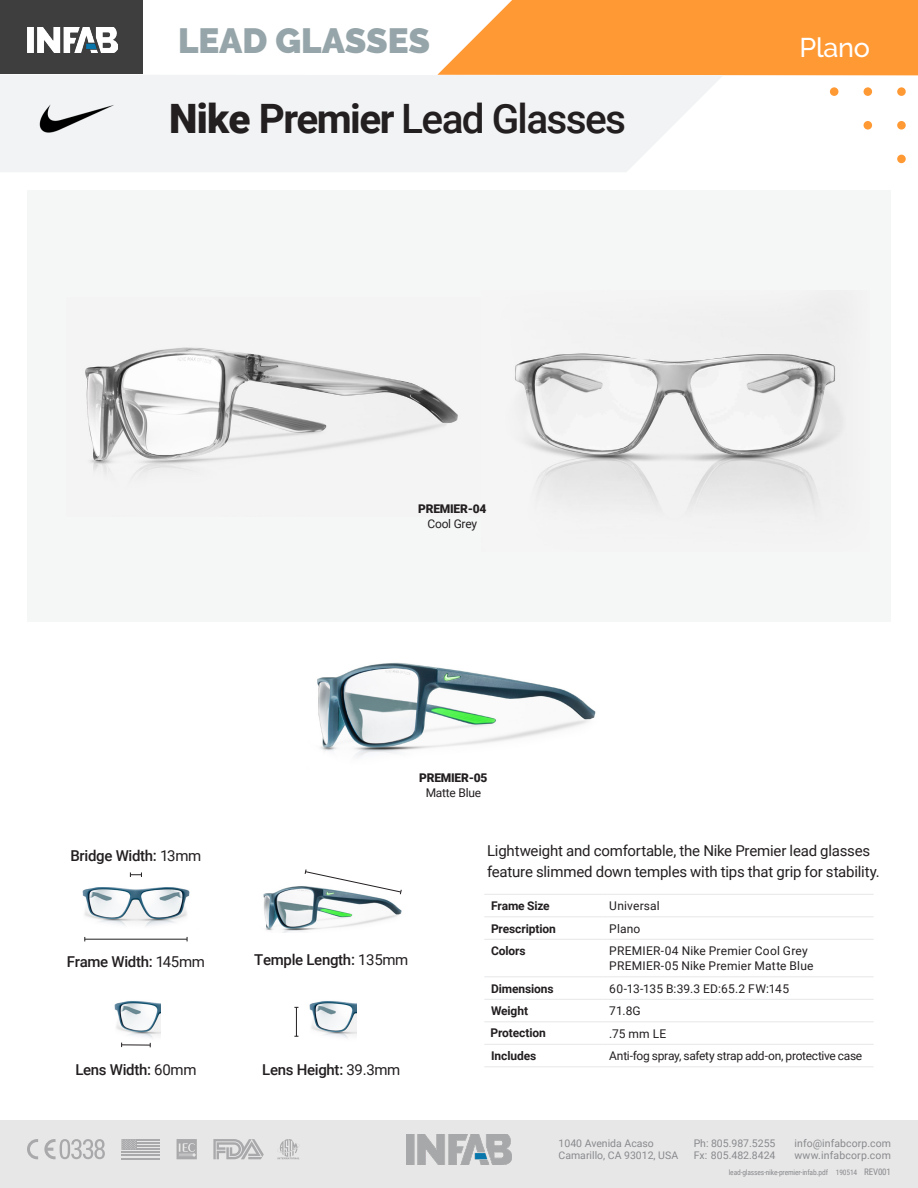
<style>
.page{position:relative;width:918px;height:1188px;background:#fff}
.page>*{position:absolute;margin:0;border:0;box-sizing:border-box;transform-origin:0 0}
.t1{font:500 40.5px "Roboto";letter-spacing:-.04em;color:#231f20}
.t2{font:900 34.95px "Raleway";color:#96a5a9}
.t3{font:500 27px "Raleway";letter-spacing:-.01em;color:#fff}
.t4{font:15px/21px "Roboto";letter-spacing:-.015em;color:#231f20}
.t5{font:500 15px "Roboto";letter-spacing:-.02em;color:#231f20}
.t6{font:12px/15px "Roboto";letter-spacing:.01em;color:#231f20}
.t7{font:700 12px "Roboto";letter-spacing:-.01em;color:#231f20}
.t8{font:12px "Roboto";letter-spacing:-.025em;color:#231f20}
.t9{font:900 12px "Roboto";letter-spacing:-.02em;color:#231f20}
.t10{font:12px "Roboto";letter-spacing:-.02em;color:#231f20}
.t11{font:10.5px/12.6px "Roboto";color:#898a8e}
.t12{font:7.5px "Roboto Condensed";letter-spacing:-.02em;color:#898a8e}
.s1{font-weight:900}
.s2{font-weight:700}
.s3{font-weight:400}
.s4{font-size:9px}
</style>
<div class="page">
<div style="left:830px;top:87px;width:8px;height:9px;background:#ff9934;border-radius:50%"></div>
<div style="left:864px;top:87px;width:8px;height:9px;background:#ff9934;border-radius:50%"></div>
<div style="left:897px;top:87px;width:9px;height:9px;background:#ff9934;border-radius:50%"></div>
<div style="left:864px;top:121px;width:8px;height:9px;background:#ff9934;border-radius:50%"></div>
<div style="left:897px;top:121px;width:9px;height:9px;background:#ff9934;border-radius:50%"></div>
<div style="left:897px;top:155px;width:9px;height:8px;background:#ff9934;border-radius:50%"></div>
<div style="left:0;top:0;width:142px;height:74px;background:#3e3e3f"></div>
<img style="left:27px;top:27px;width:90px;height:26px">
<div style="left:0;top:1120px;width:918px;height:68px;background:#e7e7e7"></div>
<hr style="left:137px;top:1139px;width:23px;height:2px;background:#a9a8aa">
<hr style="left:137px;top:1142px;width:23px;height:2px;background:#a9a8aa">
<hr style="left:137px;top:1145px;width:23px;height:2px;background:#a9a8aa">
<hr style="left:137px;top:1148px;width:23px;height:2px;background:#a9a8aa">
<hr style="left:121px;top:1152px;width:39px;height:1px;background:#a9a8aa">
<hr style="left:121px;top:1155px;width:39px;height:1px;background:#a9a8aa">
<hr style="left:121px;top:1158px;width:39px;height:1px;background:#a9a8aa">
<svg style="left:121px;top:1139px;width:16px;height:11px"></svg>
<svg style="left:277px;top:1139px;width:22px;height:20px"></svg>
<svg style="left:213px;top:1139px;width:51px;height:20px"></svg>
<svg style="left:27px;top:1139px;width:11px;height:20px"></svg>
<svg style="left:44px;top:1139px;width:61px;height:20px"></svg>
<svg style="left:177px;top:1139px;width:20px;height:20px"></svg>
<img style="left:406px;top:1134px;width:106px;height:30px">
<svg style="left:437px;top:0;width:481px;height:75px;background:#ffa043"></svg>
<div style="left:0;top:75px;width:723px;height:97px;background:#f2f3f4"></div>
<div style="left:27px;top:190px;width:864px;height:432px;background:#f5f7f7"></div>
<img style="left:39px;top:105px;width:76px;height:27px">
<img style="left:85px;top:347px;width:373px;height:131px">
<img style="left:515px;top:314px;width:329px;height:200px">
<hr style="left:484px;top:939px;width:119px;height:1px;background:#e6e7e9">
<hr style="left:603px;top:939px;width:271px;height:1px;background:#e6e7e9">
<hr style="left:484px;top:976px;width:119px;height:1px;background:#e6e7e9">
<hr style="left:603px;top:976px;width:271px;height:1px;background:#e6e7e9">
<hr style="left:484px;top:999px;width:119px;height:1px;background:#e6e7e9">
<hr style="left:603px;top:999px;width:271px;height:1px;background:#e6e7e9">
<hr style="left:484px;top:1066px;width:119px;height:1px;background:#e6e7e9">
<hr style="left:603px;top:1066px;width:271px;height:1px;background:#e6e7e9">
<hr style="left:484px;top:894px;width:119px;height:1px;background:#e6e7e9">
<hr style="left:603px;top:894px;width:271px;height:1px;background:#e6e7e9">
<hr style="left:484px;top:916px;width:119px;height:1px;background:#e6e7e9">
<hr style="left:603px;top:916px;width:271px;height:1px;background:#e6e7e9">
<hr style="left:484px;top:1021px;width:119px;height:1px;background:#e6e7e9">
<hr style="left:484px;top:1044px;width:119px;height:1px;background:#e6e7e9">
<hr style="left:603px;top:1044px;width:271px;height:1px;background:#e6e7e9">
<hr style="left:603px;top:1021px;width:271px;height:1px;background:#e6e7e9">
<img style="left:114px;top:1001px;width:47px;height:42px">
<img style="left:309px;top:1001px;width:47px;height:37px">
<img style="left:263px;top:886px;width:139px;height:47px">
<svg style="left:304px;top:869px;width:98px;height:26px"></svg>
<hr style="left:122px;top:1044px;width:28px;height:2px;background:#231f20">
<svg style="left:294px;top:1007px;width:4px;height:30px"></svg>
<img style="left:82px;top:887px;width:108px;height:40px">
<svg style="left:130px;top:872px;width:12px;height:5px"></svg>
<hr style="left:85px;top:939px;width:102px;height:1px;background:#231f20">
<img style="left:317px;top:662px;width:279px;height:95px">
<h2 class="t2" style="left:178px;top:20px;width:254px">LEAD GLASSES</h2>
<h1 class="t1" style="left:169px;top:90px;width:459px"><span class="s1">Nike</span> <span class="s2">Premier</span> Lead Glasses</h1>
<p class="t9" style="left:418px;top:500px;width:70px">PREMIER-04</p>
<p class="t10" style="left:428px;top:515px;width:51px">Cool Grey</p>
<p class="t9" style="left:419px;top:769px;width:70px">PREMIER-05</p>
<p class="t10" style="left:426px;top:784px;width:57px">Matte Blue</p>
<h3 class="t3" style="left:800px;top:32px;width:72px">Plano</h3>
<p class="t5" style="left:70px;top:845px;width:132px">Bridge Width: <span class="s3">13mm</span></p>
<p class="t5" style="left:67px;top:951px;width:140px">Frame Width: <span class="s3">145mm</span></p>
<p class="t5" style="left:254px;top:949px;width:156px">Temple Length: <span class="s3">135mm</span></p>
<p class="t5" style="left:75px;top:1059px;width:123px">Lens Width: <span class="s3">60mm</span></p>
<p class="t5" style="left:262px;top:1059px;width:140px">Lens Height: <span class="s3">39.3mm</span></p>
<p class="t4" style="left:487px;top:840px;width:394px">Lightweight and comfortable, the Nike Premier lead glasses feature slimmed down temples with tips that grip for stability.</p>
<p class="t7" style="left:491px;top:897px;width:60px">Frame Size</p>
<p class="t6" style="left:609px;top:898px;width:52px">Universal</p>
<p class="t7" style="left:491px;top:920px;width:66px">Prescription</p>
<p class="t6" style="left:609px;top:920px;width:33px">Plano</p>
<p class="t7" style="left:491px;top:942px;width:36px">Colors</p>
<p class="t6" style="left:609px;top:943px;width:206px">PREMIER-04 Nike Premier Cool Grey<br>PREMIER-05 Nike Premier Matte Blue</p>
<p class="t7" style="left:491px;top:980px;width:64px">Dimensions</p>
<p class="t6" style="left:609px;top:980px;width:181px">60-13-135 B:39.3 ED:65.2 FW:145</p>
<p class="t7" style="left:491px;top:1002px;width:39px">Weight</p>
<p class="t6" style="left:609px;top:1003px;width:33px">71.8G</p>
<p class="t7" style="left:490px;top:1024px;width:57px">Protection</p>
<p class="t6" style="left:609px;top:1025px;width:59px">.75 mm LE</p>
<p class="t7" style="left:491px;top:1047px;width:47px">Includes</p>
<p class="t8" style="left:609px;top:1047px;width:255px">Anti-fog spray, safety strap add-on, protective case</p>
<p class="t11" style="left:559px;top:1136px;width:121px">1040 Avenida Acaso<br>Camarillo, CA 93012, USA</p>
<p class="t11" style="left:795px;top:1136px;width:98px">info@infabcorp.com www.infabcorp.com</p>
<p class="t11" style="left:694px;top:1136px;width:83px">Ph: 805.987.5255<br>Fx: 805.482.8424</p>
<p class="t12" style="left:729px;top:1167px;width:164px">lead-glasses-nike-premier-infab.pdf 190514 <span class="s4">REV001</span></p>
</div>
